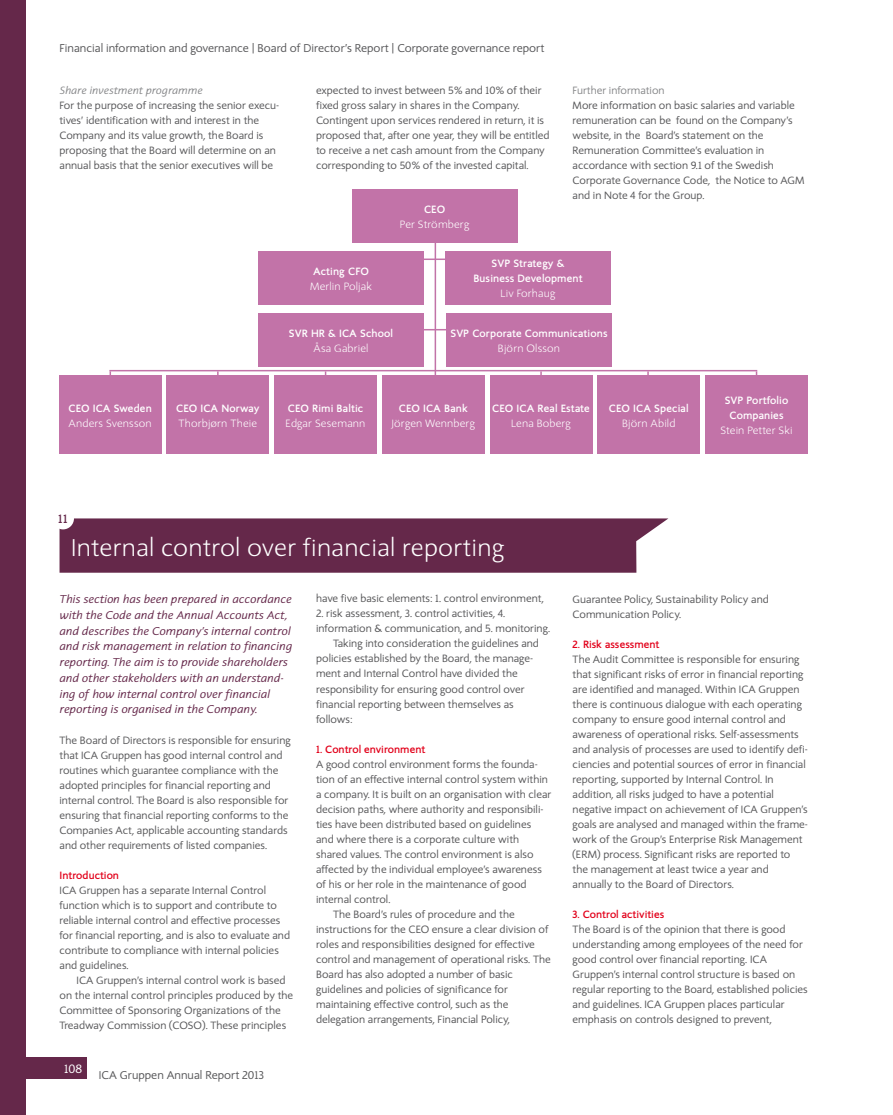
<style>
.page{position:relative;width:893px;height:1115px;background:#fff}
.page>*{position:absolute;margin:0;border:0;box-sizing:border-box;transform-origin:0 0}
.t1{font:300 24px "ICA Sans Serif";letter-spacing:.01em;color:#fff}
.t2{font:12px "ICA Sans Serif";color:#fff}
.t3{font:700 12px "ICA Sans Serif";color:#65284a}
.t4{font:italic 11.25px/15.8px "ICA Sans Serif";color:#65284a}
.t5{font:11.25px "ICA Sans Serif";color:#58585a}
.t6{font:10.5px/15px "ICA Sans Serif";color:#58585a}
.t7{font:700 10.5px/15px "ICA Sans Serif";letter-spacing:.01em;color:#fff;text-align:center}
.t8{font:300 10.5px "ICA Sans Serif";letter-spacing:.01em;color:#fff}
.t9{font:700 10.5px "ICA Sans Serif";color:#e2001a}
.t10{font:italic 10.5px "ICA Sans Serif";color:#87888a}
.t11{font:10.5px "ICA Sans Serif";color:#87888a}
</style>
<div class="page">
<div style="left:60px;top:1057px;width:27px;height:21px;background:#65284a"></div>
<div style="left:0;top:1057px;width:60px;height:21px;background:#65284a"></div>
<div style="left:0;top:0;width:26px;height:1114px;background:#65284a"></div>
<div style="left:60px;top:518px;width:608px;height:54px;background:#65284a"></div>
<div style="left:52px;top:507px;width:22px;height:22px;background:#fff;border-radius:50%"></div>
<hr style="left:326px;top:329px;width:202px;height:1px;background:#c273a8">
<hr style="left:326px;top:258px;width:202px;height:2px;background:#c273a8">
<hr style="left:435px;top:213px;width:1px;height:173px;background:#c273a8">
<div style="left:352px;top:189px;width:165px;height:54px;background:#c273a8"></div>
<div style="left:59px;top:375px;width:103px;height:79px;background:#c273a8"></div>
<div style="left:274px;top:375px;width:103px;height:79px;background:#c273a8"></div>
<div style="left:490px;top:375px;width:102px;height:79px;background:#c273a8"></div>
<div style="left:166px;top:375px;width:103px;height:79px;background:#c273a8"></div>
<div style="left:382px;top:375px;width:103px;height:79px;background:#c273a8"></div>
<div style="left:597px;top:375px;width:103px;height:79px;background:#c273a8"></div>
<div style="left:705px;top:375px;width:103px;height:79px;background:#c273a8"></div>
<div style="left:258px;top:313px;width:166px;height:54px;background:#c273a8"></div>
<div style="left:446px;top:313px;width:166px;height:54px;background:#c273a8"></div>
<div style="left:258px;top:251px;width:166px;height:54px;background:#c273a8"></div>
<div style="left:445px;top:251px;width:166px;height:54px;background:#c273a8"></div>
<hr style="left:109px;top:370px;width:648px;height:1px;background:#c273a8">
<p class="t5" style="left:60px;top:41px;width:486px">Financial information and governance | Board of Director’s Report | Corporate governance report</p>
<p class="t10" style="left:60px;top:84px;width:145px">Share investment programme</p>
<p class="t6" style="left:60px;top:97px;width:221px">For the purpose of increasing the senior execu&shy;tives’ identification with and interest in the Company and its value growth, the Board is proposing that the Board will determine on an annual basis that the senior executives will be</p>
<p class="t7" style="left:424px;top:201px;width:23px">CEO</p>
<p class="t8" style="left:400px;top:218px;width:71px">Per Strömberg</p>
<p class="t6" style="left:316px;top:83px;width:235px">expected to invest between 5% and 10% of their fixed gross salary in shares in the Company.<br>Contingent upon services rendered in return, it is proposed that, after one year, they will be entitled to receive a net cash amount from the Company corresponding to 50% of the invested capital.</p>
<p class="t11" style="left:573px;top:84px;width:94px">Further information</p>
<p class="t6" style="left:573px;top:98px;width:233px">More information on basic salaries and variable remuneration can be found on the Company’s website, in the Board’s statement on the Remuneration Committee’s evaluation in accordance with section 9.1 of the Swedish Corporate Governance Code, the Notice to AGM and in Note 4 for the Group.</p>
<p class="t7" style="left:68px;top:400px;width:85px">CEO ICA Sweden</p>
<p class="t8" style="left:69px;top:416px;width:84px">Anders Svensson</p>
<p class="t7" style="left:176px;top:400px;width:85px">CEO ICA Norway</p>
<p class="t8" style="left:179px;top:416px;width:80px">Thorbjørn Theie</p>
<p class="t7" style="left:313px;top:263px;width:57px">Acting CFO</p>
<p class="t8" style="left:310px;top:280px;width:64px">Merlin Poljak</p>
<p class="t7" style="left:289px;top:325px;width:106px">SVR HR &amp; ICA School</p>
<p class="t8" style="left:313px;top:342px;width:57px">Åsa Gabriel</p>
<p class="t7" style="left:473px;top:256px;width:111px">SVP Strategy &amp;<br>Business Development</p>
<p class="t8" style="left:501px;top:287px;width:56px">Liv Forhaug</p>
<p class="t7" style="left:450px;top:325px;width:159px">SVP Corporate Communications</p>
<p class="t8" style="left:498px;top:342px;width:64px">Björn Olsson</p>
<p class="t7" style="left:288px;top:400px;width:77px">CEO Rimi Baltic</p>
<p class="t8" style="left:286px;top:416px;width:81px">Edgar Sesemann</p>
<p class="t7" style="left:399px;top:400px;width:71px">CEO ICA Bank</p>
<p class="t8" style="left:392px;top:416px;width:85px">Jörgen Wennberg</p>
<p class="t7" style="left:492px;top:400px;width:99px">CEO ICA Real Estate</p>
<p class="t8" style="left:511px;top:416px;width:61px">Lena Boberg</p>
<p class="t7" style="left:609px;top:400px;width:81px">CEO ICA Special</p>
<p class="t8" style="left:622px;top:416px;width:55px">Björn Abild</p>
<p class="t3" style="left:58px;top:511px;width:11px">11</p>
<h1 class="t1" style="left:71px;top:533px;width:435px">Internal control over financial reporting</h1>
<p class="t7" style="left:725px;top:392px;width:65px">SVP Portfolio<br>Companies</p>
<p class="t8" style="left:720px;top:424px;width:74px">Stein Petter Ski</p>
<p class="t4" style="left:60px;top:591px;width:234px">This section has been prepared in accordance with the Code and the Annual Accounts Act, and describes the Company’s internal control and risk management in relation to financing reporting. The aim is to provide shareholders and other stakeholders with an understand&shy;ing of how internal control over financial reporting is organised in the Company.</p>
<p class="t6" style="left:60px;top:732px;width:233px">The Board of Directors is responsible for ensuring that ICA Gruppen has good internal control and routines which guarantee compliance with the adopted principles for financial reporting and internal control. The Board is also responsible for ensuring that financial reporting conforms to the Companies Act, applicable accounting standards and other requirements of listed companies.</p>
<p class="t9" style="left:60px;top:868px;width:61px">Introduction</p>
<p class="t6" style="left:60px;top:882px;width:232px">ICA Gruppen has a separate Internal Control function which is to support and contribute to reliable internal control and effective processes for financial reporting, and is also to evaluate and contribute to compliance with internal policies and guidelines.</p>
<p class="t6" style="left:60px;top:973px;width:235px;text-indent:17px">ICA Gruppen’s internal control work is based on the internal control principles produced by the Committee of Sponsoring Organizations of the Treadway Commission (COSO). These principles</p>
<p class="t2" style="left:64px;top:1061px;width:20px">108</p>
<p class="t5" style="left:99px;top:1067px;width:167px">ICA Gruppen Annual Report 2013</p>
<p class="t6" style="left:316px;top:591px;width:229px">have five basic elements: 1. control environment,</p>
<p class="t6" style="left:316px;top:606px;width:191px">2. risk assessment, 3. control activities, 4.</p>
<p class="t6" style="left:316px;top:621px;width:236px">information &amp; communication, and 5. monitoring.</p>
<p class="t6" style="left:333px;top:636px;width:207px">Taking into consideration the guidelines and</p>
<p class="t6" style="left:316px;top:651px;width:219px">policies established by the Board, the manage-</p>
<p class="t6" style="left:316px;top:666px;width:203px">ment and Internal Control have divided the</p>
<p class="t6" style="left:316px;top:681px;width:210px">responsibility for ensuring good control over</p>
<p class="t6" style="left:316px;top:696px;width:199px">financial reporting between themselves as</p>
<p class="t6" style="left:316px;top:711px;width:38px">follows:</p>
<p class="t9" style="left:316px;top:742px;width:111px">1. Control environment</p>
<p class="t6" style="left:316px;top:756px;width:223px">A good control environment forms the founda-</p>
<p class="t6" style="left:316px;top:771px;width:233px">tion of an effective internal control system within</p>
<p class="t6" style="left:316px;top:786px;width:237px">a company. It is built on an organisation with clear</p>
<p class="t6" style="left:316px;top:801px;width:229px">decision paths, where authority and responsibili-</p>
<p class="t6" style="left:316px;top:816px;width:217px">ties have been distributed based on guidelines</p>
<p class="t6" style="left:316px;top:831px;width:205px">and where there is a corporate culture with</p>
<p class="t6" style="left:316px;top:846px;width:219px">shared values. The control environment is also</p>
<p class="t6" style="left:316px;top:861px;width:227px">affected by the individual employee’s awareness</p>
<p class="t6" style="left:316px;top:876px;width:212px">of his or her role in the maintenance of good</p>
<p class="t6" style="left:316px;top:891px;width:76px">internal control.</p>
<p class="t6" style="left:333px;top:906px;width:183px">The Board’s rules of procedure and the</p>
<p class="t6" style="left:316px;top:921px;width:234px">instructions for the CEO ensure a clear division of</p>
<p class="t6" style="left:316px;top:936px;width:220px">roles and responsibilities designed for effective</p>
<p class="t6" style="left:316px;top:951px;width:236px">control and management of operational risks. The</p>
<p class="t6" style="left:316px;top:966px;width:198px">Board has also adopted a number of basic</p>
<p class="t6" style="left:316px;top:981px;width:193px">guidelines and policies of significance for</p>
<p class="t6" style="left:316px;top:996px;width:194px">maintaining effective control, such as the</p>
<p class="t6" style="left:316px;top:1011px;width:195px">delegation arrangements, Financial Policy,</p>
<p class="t6" style="left:573px;top:591px;width:198px">Guarantee Policy, Sustainability Policy and<br>Communication Policy.</p>
<p class="t9" style="left:573px;top:637px;width:88px">2. Risk assessment</p>
<p class="t6" style="left:573px;top:651px;width:237px">The Audit Committee is responsible for ensuring that significant risks of error in financial reporting are identified and managed. Within ICA Gruppen there is continuous dialogue with each operating company to ensure good internal control and awareness of operational risks. Self-assessments and analysis of processes are used to identify defi&shy;ciencies and potential sources of error in financial reporting, supported by Internal Control. In addition, all risks judged to have a potential negative impact on achievement of ICA Gruppen’s goals are analysed and managed within the frame&shy;work of the Group’s Enterprise Risk Management (ERM) process. Significant risks are reported to the management at least twice a year and annually to the Board of Directors.</p>
<p class="t9" style="left:573px;top:907px;width:93px">3. Control activities</p>
<p class="t6" style="left:573px;top:921px;width:237px">The Board is of the opinion that there is good understanding among employees of the need for good control over financial reporting. ICA Gruppen’s internal control structure is based on regular reporting to the Board, established policies and guidelines. ICA Gruppen places particular emphasis on controls designed to prevent,</p>
</div>
